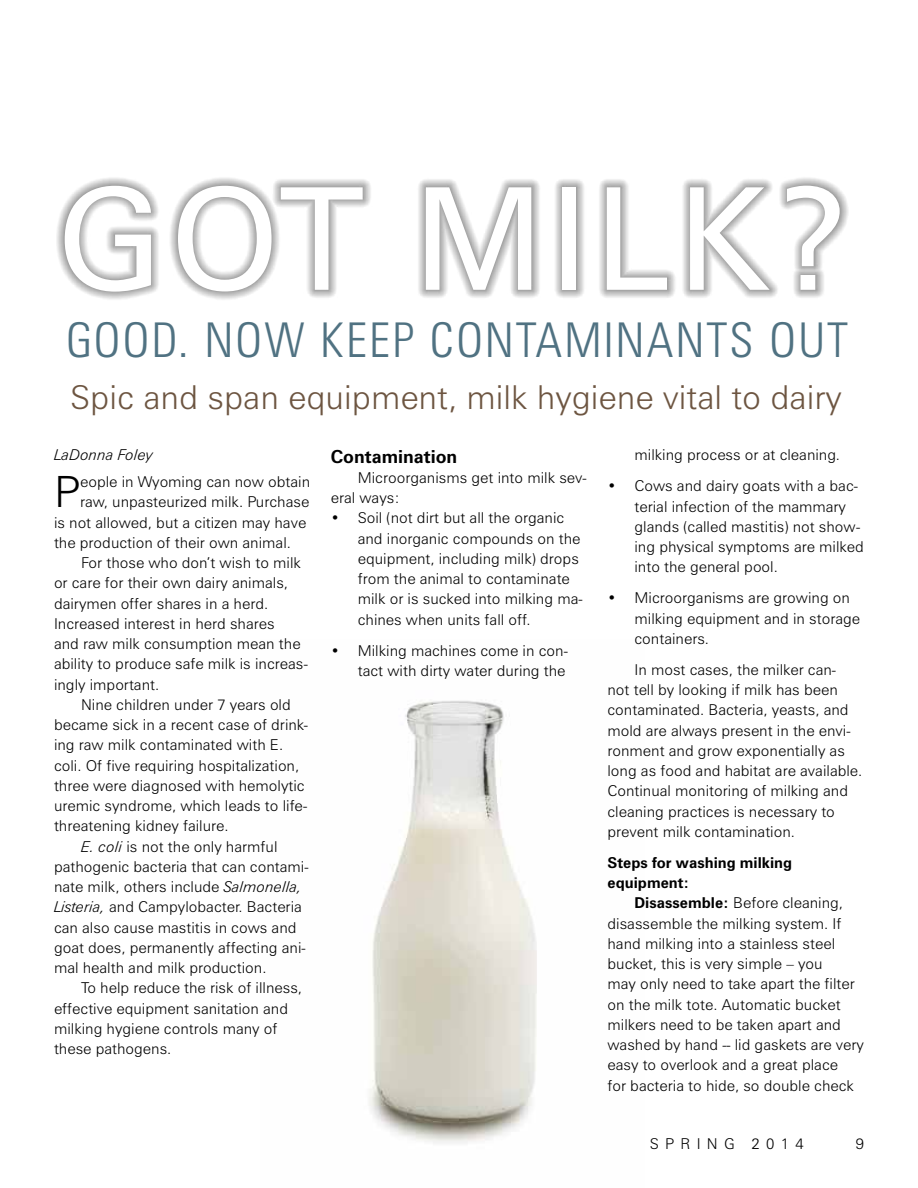
<style>
.page{position:relative;width:918px;height:1188px;background:#fff}
.page>*{position:absolute;margin:0;border:0;box-sizing:border-box;transform-origin:0 0}
.t1{font:142.35px "Zurich BT";letter-spacing:.05em;color:#fff}
.t2{font:300 condensed 48px "Zurich BT";letter-spacing:.05em;color:#507282}
.t3{font:300 43.2px "Zurich BT";color:#000}
.t4{font:300 33px "Zurich BT";color:#6d5541}
.t5{font:700 18px "Zurich BT";color:#000}
.t6{font:300 15px/20.2px "Zurich BT";color:#000}
.t7{font:700 15px/20.2px "Zurich BT";color:#000}
.t8{font:italic 300 15px "Zurich BT";color:#000}
.t9{font:300 15px "Zurich BT";letter-spacing:.42em;color:#000}
.s1{font-weight:700}
.s2{font-style:italic}
</style>
<div class="page">
<img style="left:369px;top:700px;width:168px;height:443px">
<div style="left:56px;top:176px;width:793px;height:124px;background:#000;opacity:.75"></div>
<h1 class="t1" style="left:57px;top:153px;width:792px">GOT MILK?</h1>
<h2 class="t2" style="left:66px;top:311px;width:783px">GOOD. NOW KEEP CONTAMINANTS OUT</h2>
<h3 class="t4" style="left:70px;top:377px;width:773px">Spic and span equipment, milk hygiene vital to dairy</h3>
<p class="t6" style="left:634px;top:445px;width:207px">milking process or at cleaning.</p>
<p class="t6" style="left:634px;top:476px;width:231px;text-indent:-27px">• Cows and dairy goats with a bac&shy;terial infection of the mammary glands (called mastitis) not show&shy;ing physical symptoms are milked into the general pool.</p>
<p class="t6" style="left:634px;top:588px;width:227px;text-indent:-27px">• Microorganisms are growing on milking equipment and in storage containers.</p>
<p class="t6" style="left:608px;top:659px;width:256px;text-indent:27px">In most cases, the milker can-<br>not tell by looking if milk has been contaminated. Bacteria, yeasts, and mold are always present in the envi&shy;ronment and grow exponentially as long as food and habitat are available.<br>Continual monitoring of milking and cleaning practices is necessary to prevent milk contamination.</p>
<p class="t7" style="left:608px;top:852px;width:186px">Steps for washing milking equipment:</p>
<p class="t6" style="left:608px;top:893px;width:258px;text-indent:27px"><span class="s1">Disassemble:</span> Before cleaning, disassemble the milking system. If hand milking into a stainless steel bucket, this is very simple – you<br>may only need to take apart the filter on the milk tote. Automatic bucket milkers need to be taken apart and washed by hand -- lid gaskets are very easy to overlook and a great place<br>for bacteria to hide, so double check</p>
<p class="t8" style="left:54px;top:446px;width:101px">LaDonna Foley</p>
<h3 class="t3" style="left:54px;top:466px;width:28px">P</h3>
<p class="t6" style="left:80px;top:472px;width:232px">eople in Wyoming can now obtain</p>
<p class="t5" style="left:331px;top:445px;width:128px">Contamination</p>
<p class="t6" style="left:331px;top:467px;width:257px;text-indent:27px">Microorganisms get into milk sev&shy;eral ways:</p>
<p class="t6" style="left:358px;top:508px;width:226px;text-indent:-27px">• Soil (not dirt but all the organic and inorganic compounds on the equipment, including milk) drops from the animal to contaminate milk or is sucked into milking ma&shy;chines when units fall off.</p>
<p class="t6" style="left:331px;top:640px;width:239px;text-align:right">• Milking machines come in con&shy;tact with dirty water during the</p>
<p class="t6" style="left:80px;top:492px;width:231px">raw, unpasteurized milk. Purchase</p>
<p class="t6" style="left:54px;top:512px;width:254px">is not allowed, but a citizen may have</p>
<p class="t6" style="left:54px;top:532px;width:239px">the production of their own animal.</p>
<p class="t6" style="left:81px;top:553px;width:222px">For those who don’t wish to milk</p>
<p class="t6" style="left:54px;top:573px;width:236px">or care for their own dairy animals,</p>
<p class="t6" style="left:54px;top:593px;width:216px">dairymen offer shares in a herd.</p>
<p class="t6" style="left:54px;top:613px;width:222px">Increased interest in herd shares</p>
<p class="t6" style="left:54px;top:634px;width:248px">and raw milk consumption mean the</p>
<p class="t6" style="left:54px;top:654px;width:255px">ability to produce safe milk is increas-</p>
<p class="t6" style="left:54px;top:674px;width:107px">ingly important.</p>
<p class="t6" style="left:81px;top:694px;width:211px">Nine children under 7 years old</p>
<p class="t6" style="left:54px;top:715px;width:255px">became sick in a recent case of drink-</p>
<p class="t6" style="left:54px;top:735px;width:231px">ing raw milk contaminated with E.</p>
<p class="t6" style="left:54px;top:755px;width:247px">coli. Of five requiring hospitalization,</p>
<p class="t6" style="left:54px;top:775px;width:252px">three were diagnosed with hemolytic</p>
<p class="t6" style="left:54px;top:796px;width:255px">uremic syndrome, which leads to life-</p>
<p class="t6" style="left:54px;top:816px;width:176px">threatening kidney failure.</p>
<p class="t6" style="left:81px;top:836px;width:198px"><span class="s2">E. coli</span> is not the only harmful</p>
<p class="t6" style="left:54px;top:856px;width:256px">pathogenic bacteria that can contami-</p>
<p class="t6" style="left:54px;top:877px;width:249px">nate milk, others include <span class="s2">Salmonella,</span></p>
<p class="t6" style="left:54px;top:897px;width:249px"><span class="s2">Listeria,</span> and Campylobacter. Bacteria</p>
<p class="t6" style="left:54px;top:917px;width:244px">can also cause mastitis in cows and</p>
<p class="t6" style="left:54px;top:937px;width:253px">goat does, permanently affecting ani-</p>
<p class="t6" style="left:54px;top:958px;width:214px">mal health and milk production.</p>
<p class="t6" style="left:81px;top:978px;width:223px">To help reduce the risk of illness,</p>
<p class="t6" style="left:54px;top:998px;width:236px">effective equipment sanitation and</p>
<p class="t6" style="left:54px;top:1018px;width:225px">milking hygiene controls many of</p>
<p class="t6" style="left:54px;top:1039px;width:119px">these pathogens.</p>
<p class="t9" style="left:650px;top:1135px;width:156px">SPRING 2014</p>
<p class="t6" style="left:856px;top:1134px;width:10px">9</p>
</div>
